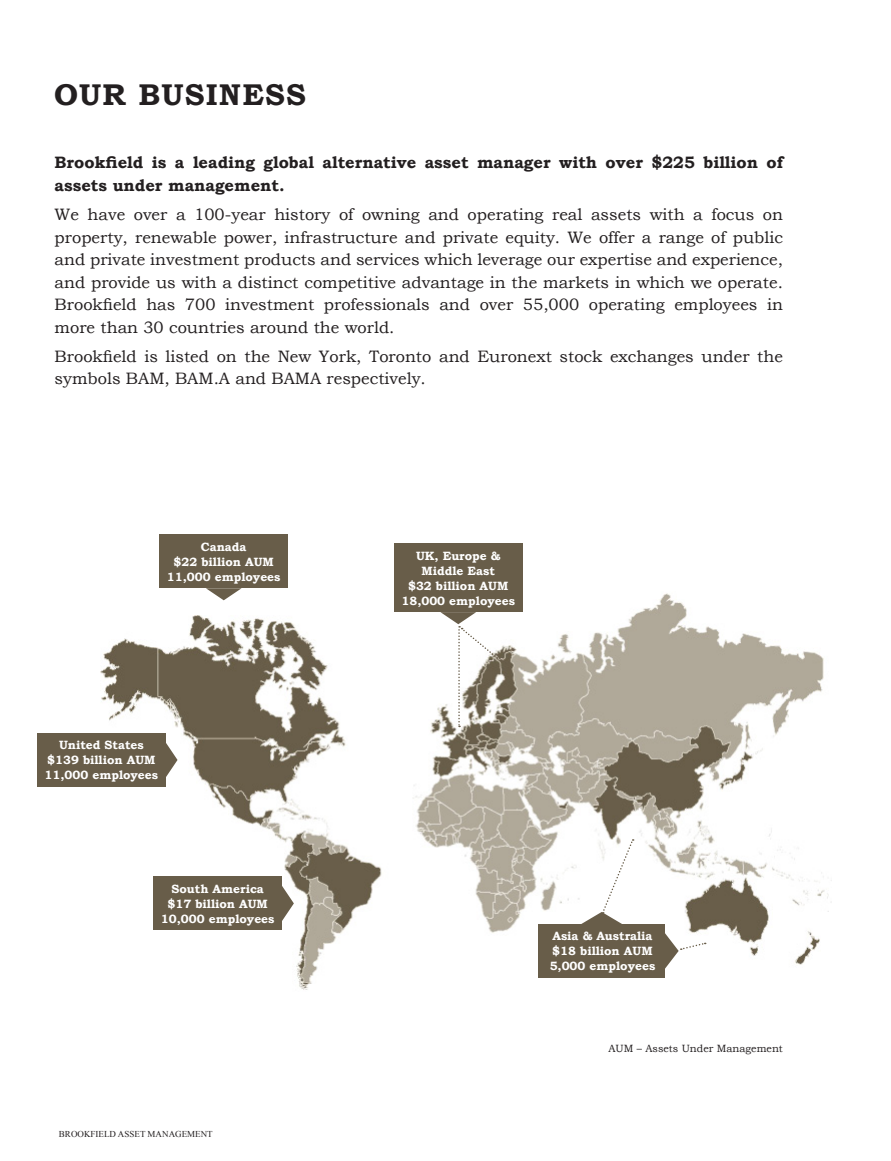
<style>
.page{position:relative;width:891px;height:1161px;background:#fff}
.page>*{position:absolute;margin:0;border:0;box-sizing:border-box;transform-origin:0 0}
.t1{font:700 30px "Bookman Old Style";letter-spacing:.04em;color:#231f20}
.t2{font:16.5px/22.5px "Bookman Old Style";color:#231f20;text-align:justify}
.t3{font:700 16.5px/22.5px "Bookman Old Style";color:#231f20}
.t4{font:700 12px/15px "Bookman Old Style";color:#fff;text-align:center}
.Letter_-_Heading_1{font:10.5px "Bookman Old Style";color:#231f20}
.t5{font:9px "Times New Roman";color:#231f20}
</style>
<div class="page">
<img style="left:100px;top:567px;width:729px;height:423px">
<svg style="left:206px;top:588px;width:36px;height:12px"></svg>
<div style="left:160px;top:534px;width:128px;height:54px;background:#685d49"></div>
<svg style="left:282px;top:886px;width:12px;height:35px"></svg>
<div style="left:154px;top:876px;width:128px;height:54px;background:#685d49"></div>
<svg style="left:166px;top:742px;width:12px;height:36px"></svg>
<div style="left:37px;top:733px;width:129px;height:54px;background:#685d49"></div>
<svg style="left:581px;top:839px;width:53px;height:85px"></svg>
<svg style="left:665px;top:933px;width:41px;height:36px"></svg>
<div style="left:538px;top:924px;width:127px;height:54px;background:#685d49"></div>
<svg style="left:440px;top:612px;width:61px;height:115px"></svg>
<div style="left:394px;top:544px;width:128px;height:68px;background:#685d49"></div>
<p class="t1" style="left:54px;top:73px;width:253px">OUR BUSINESS</p>
<p class="t3" style="left:55px;top:151px;width:730px">Brookfield is a leading global alternative asset manager with over $225 billion of assets under management.</p>
<p class="t2" style="left:55px;top:203px;width:730px">We have over a 100-year history of owning and operating real assets with a focus on property, renewable power, infrastructure and private equity. We offer a range of public and private investment products and services which leverage our expertise and experience, and provide us with a distinct competitive advantage in the markets in which we operate.<br>Brookfield has 700 investment professionals and over 55,000 operating employees in more than 30 countries around the world.</p>
<p class="t2" style="left:55px;top:345px;width:730px">Brookfield is listed on the New York, Toronto and Euronext stock exchanges under the symbols BAM, BAM.A and BAMA respectively.</p>
<p class="t4" style="left:201px;top:539px;width:47px">Canada</p>
<p class="t4" style="left:174px;top:554px;width:102px">$22 billion AUM</p>
<p class="t4" style="left:167px;top:569px;width:115px">11,000 employees</p>
<p class="t4" style="left:59px;top:738px;width:86px">United States</p>
<p class="t4" style="left:47px;top:753px;width:110px">$139 billion AUM</p>
<p class="t4" style="left:45px;top:768px;width:115px">11,000 employees</p>
<p class="t4" style="left:172px;top:881px;width:94px">South America</p>
<p class="t4" style="left:168px;top:896px;width:102px">$17 billion AUM</p>
<p class="t4" style="left:161px;top:911px;width:115px">10,000 employees</p>
<p class="t5" style="left:59px;top:1128px;width:155px">BROOKFIELD ASSET MANAGEMENT</p>
<p class="t4" style="left:416px;top:548px;width:86px">UK, Europe &amp;<br>Middle East</p>
<p class="t4" style="left:408px;top:578px;width:102px">$32 billion AUM</p>
<p class="t4" style="left:402px;top:593px;width:115px">18,000 employees</p>
<p class="t4" style="left:552px;top:929px;width:102px">Asia &amp; Australia</p>
<p class="t4" style="left:552px;top:944px;width:102px">$18 billion AUM</p>
<p class="t4" style="left:550px;top:959px;width:107px">5,000 employees</p>
<p class="Letter_-_Heading_1" style="left:608px;top:1041px;width:176px">AUM – Assets Under Management</p>
</div>
